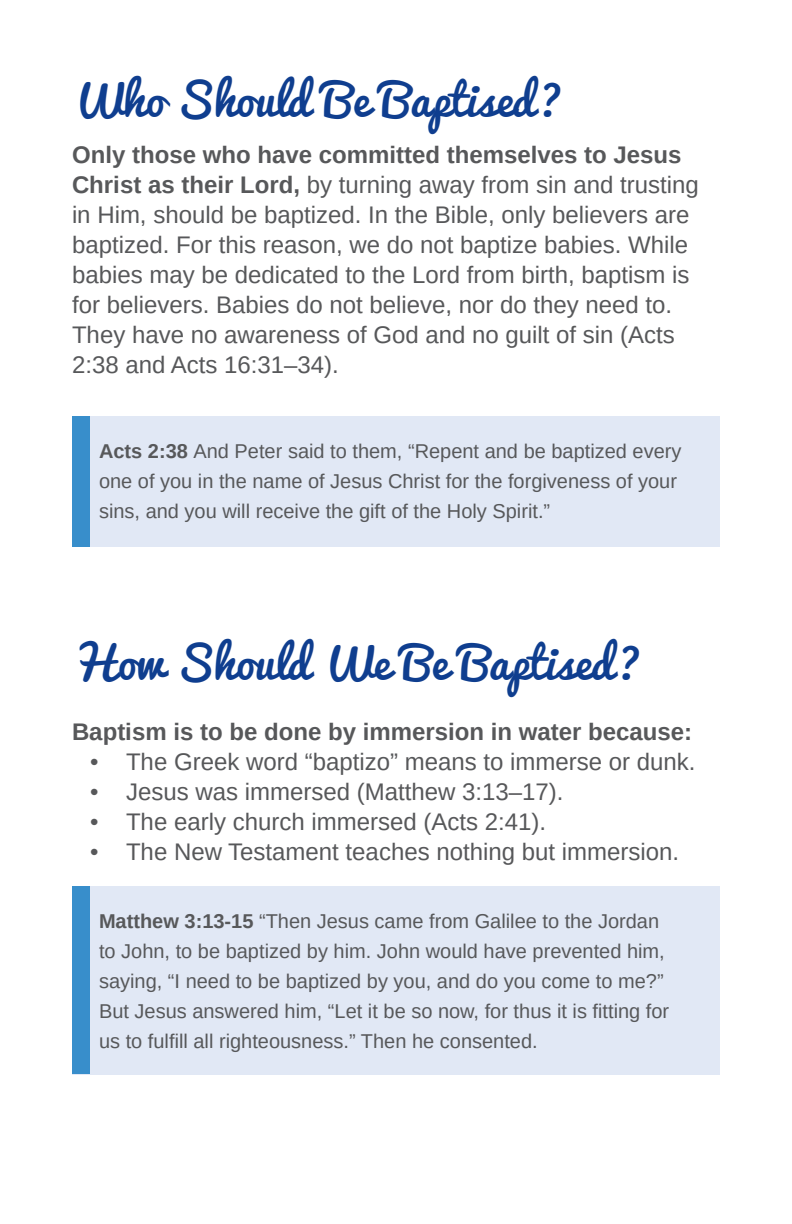
<style>
.page{position:relative;width:792px;height:1224px;background:#fff}
.page>*{position:absolute;margin:0;border:0;box-sizing:border-box;transform-origin:0 0}
.t1{font:44px "Pacifico";color:#0f3e8f}
.t2{font:24px/30px "Arimo";color:#57585a}
.t3{font:700 24px "Arimo";color:#57585a}
.t4{font:20px/30px "Arimo";color:#57585a}
.s1{font-size:62px;color:#fff}
.s2{font-weight:700}
</style>
<div class="page">
<div style="left:72px;top:886px;width:648px;height:189px;background:#e1e8f5"></div>
<div style="left:72px;top:416px;width:648px;height:131px;background:#e1e8f5"></div>
<div style="left:72px;top:886px;width:17px;height:188px;background:#388ecb"></div>
<div style="left:72px;top:416px;width:17px;height:131px;background:#388ecb"></div>
<h1 class="t1" style="left:72px;top:61px;width:522px">Who Should Be Baptised?<span class="s1">a</span></h1>
<p class="t2" style="left:72px;top:140px;width:628px"><span class="s2">Only those who have committed themselves to Jesus Christ as their Lord,</span> by turning away from sin and trusting in Him, should be baptized. In the Bible, only believers are baptized. For this reason, we do not baptize babies. While babies may be dedicated to the Lord from birth, baptism is for believers. Babies do not believe, nor do they need to.<br>They have no awareness of God and no guilt of sin (Acts 2:38 and Acts 16:31–34).</p>
<p class="t4" style="left:99px;top:436px;width:584px"><span class="s2">Acts 2:38</span> And Peter said to them, “Repent and be baptized every one of you in the name of Jesus Christ for the forgiveness of your sins, and you will receive the gift of the Holy Spirit.”</p>
<h1 class="t1" style="left:72px;top:624px;width:571px">How Should We Be Baptised?</h1>
<p class="t3" style="left:72px;top:716px;width:622px">Baptism is to be done by immersion in water because:</p>
<p class="t2" style="left:90px;top:747px;width:607px">• The Greek word “baptizo” means to immerse or dunk.</p>
<p class="t2" style="left:90px;top:777px;width:475px">• Jesus was immersed (Matthew 3:13–17).</p>
<p class="t2" style="left:90px;top:807px;width:458px">• The early church immersed (Acts 2:41).</p>
<p class="t2" style="left:90px;top:837px;width:591px">• The New Testament teaches nothing but immersion.</p>
<p class="t4" style="left:99px;top:906px;width:572px"><span class="s2">Matthew 3:13-15</span> “Then Jesus came from Galilee to the Jordan to John, to be baptized by him. John would have prevented him, saying, “I need to be baptized by you, and do you come to me?” But Jesus answered him, “Let it be so now, for thus it is fitting for us to fulfill all righteousness.” Then he consented.</p>
</div>
